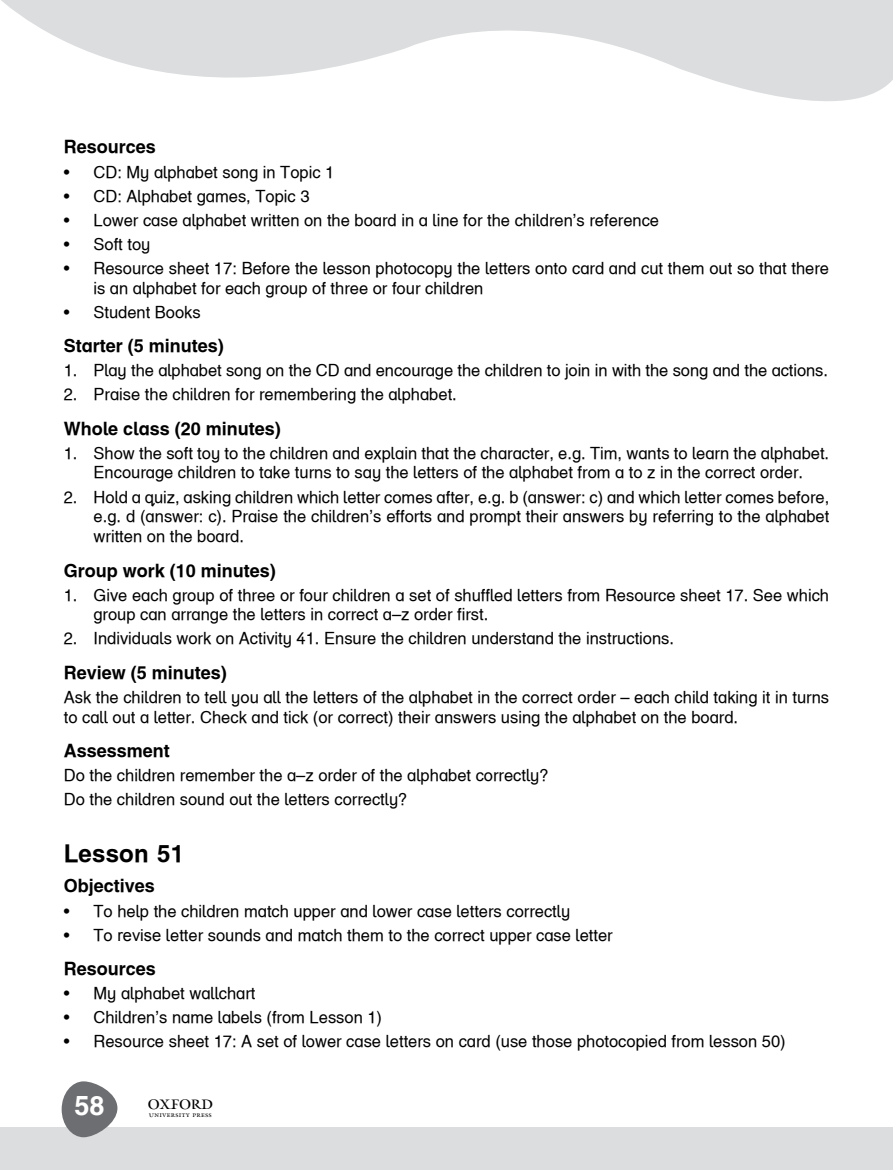
<style>
.page{position:relative;width:893px;height:1170px;background:#fff}
.page>*{position:absolute;margin:0;border:0;box-sizing:border-box;transform-origin:0 0}
.t1{font:27px "Helvetica Infant OUP Bold";color:#fff}
.t2{font:24px "Helvetica Infant OUP Bold";letter-spacing:.01em;color:#000}
.t3{font:22.5px "OUP1";color:#000}
.t4{font:18px "Helvetica Infant OUP Bold";color:#000}
.t5{font:16.5px/19.8px "Helvetica Infant OUP";color:#000}
.s1{font-family:"Arial"}
</style>
<div class="page">
<div style="left:0;top:1127px;width:893px;height:42px;background:#dcddde"></div>
<svg style="left:62px;top:1081px;width:55px;height:56px"></svg>
<svg style="left:1px;top:0;width:892px;height:101px;fill:#dcddde"></svg>
<p class="t4" style="left:64px;top:136px;width:94px">Resources</p>
<p class="t5" style="left:64px;top:162px;width:272px">• CD: My alphabet song in Topic 1</p>
<p class="t5" style="left:64px;top:186px;width:247px">• CD: Alphabet games, Topic 3</p>
<p class="t5" style="left:64px;top:210px;width:597px">• Lower case alphabet written on the board in a line for the children’s reference</p>
<p class="t5" style="left:64px;top:234px;width:88px">• Soft toy</p>
<p class="t5" style="left:93px;top:258px;width:737px;text-indent:-30px">• Resource sheet 17: Before the lesson photocopy the letters onto card and cut them out so that there is an alphabet for each group of three or four children</p>
<p class="t5" style="left:64px;top:302px;width:139px">• Student Books</p>
<p class="t4" style="left:64px;top:335px;width:162px">Starter (5 minutes)</p>
<p class="t5" style="left:64px;top:360px;width:766px">1. Play the alphabet song on the CD and encourage the children to join in with the song and the actions.</p>
<p class="t5" style="left:64px;top:384px;width:395px">2. Praise the children for remembering the alphabet.</p>
<p class="t4" style="left:64px;top:417px;width:219px">Whole class (20 minutes)</p>
<p class="t5" style="left:64px;top:443px;width:767px;text-align:center">1. Show the soft toy to the children and explain that the character, e.g. Tim, wants to learn the alphabet.<br>Encourage children to take turns to say the letters of the alphabet from a to z in the correct order.</p>
<p class="t5" style="left:94px;top:486px;width:737px;text-align:justify;text-indent:-30px">2. Hold a quiz, asking children which letter comes after, e.g. b (answer: c) and which letter comes before, e.g. d (answer: c). Praise the children’s efforts and prompt their answers by referring to the alphabet written on the board.</p>
<p class="t4" style="left:64px;top:559px;width:214px">Group work (10 minutes)</p>
<p class="t5" style="left:93px;top:584px;width:737px;text-indent:-30px">1. Give each group of three or four children a set of shuffled letters from Resource sheet 17. See which group can arrange the letters in correct a–z order first.</p>
<p class="t5" style="left:64px;top:628px;width:612px">2. Individuals work on Activity 41. Ensure the children understand the instructions.</p>
<p class="t4" style="left:64px;top:661px;width:165px">Review (5 minutes)</p>
<p class="t5" style="left:64px;top:687px;width:767px">Ask the children to tell you all the letters of the alphabet in the correct order – each child taking it in turns to call out a letter. Check and tick (or correct) their answers using the alphabet on the board.</p>
<p class="t4" style="left:64px;top:739px;width:108px">Assessment</p>
<p class="t5" style="left:64px;top:763px;width:486px;line-height:24px">Do the children remember the a–z order of the alphabet correctly?<br>Do the children sound out the letters correctly?</p>
<h2 class="t2" style="left:64px;top:839px;width:122px">Lesson 51</h2>
<p class="t4" style="left:64px;top:875px;width:93px">Objectives</p>
<p class="t5" style="left:64px;top:900px;width:508px">• To help the children match upper and lower case letters correctly</p>
<p class="t5" style="left:64px;top:924px;width:550px">• To <span class="s1">revise</span> letter sounds and match them to the correct upper case letter</p>
<p class="t4" style="left:64px;top:957px;width:94px">Resources</p>
<p class="t5" style="left:64px;top:983px;width:193px">• My alphabet wallchart</p>
<p class="t5" style="left:64px;top:1007px;width:320px">• Children’s name labels (from Lesson 1)</p>
<p class="t5" style="left:64px;top:1031px;width:723px">• Resource sheet 17: A set of lower case letters on card (use those photocopied from lesson 50)</p>
<h1 class="t1" style="left:75px;top:1089px;width:32px">58</h1>
<h3 class="t3" style="left:148px;top:1095px;width:65px">1</h3>
</div>
